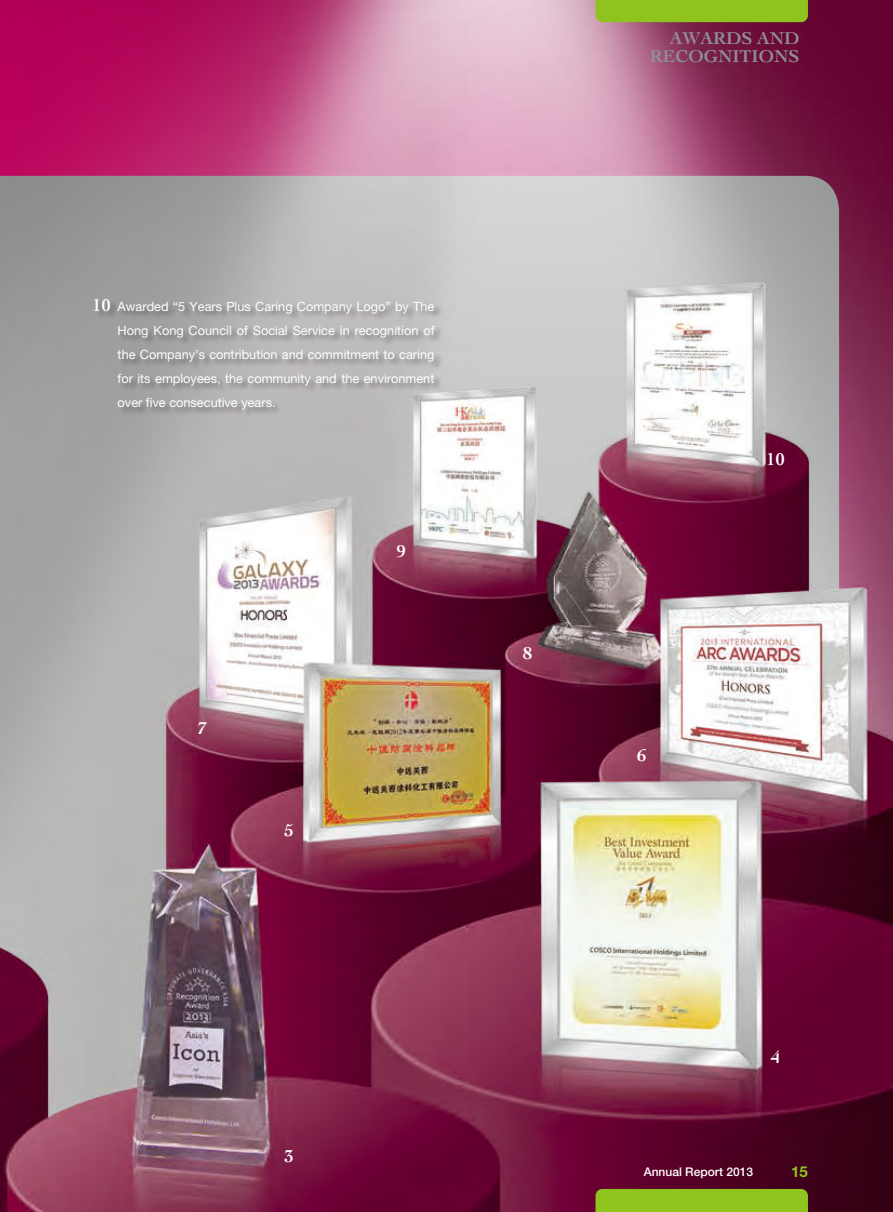
<style>
.page{position:relative;width:893px;height:1212px;background:#fff}
.page>*{position:absolute;margin:0;border:0;box-sizing:border-box;transform-origin:0 0}
.t1{font:700 18px/18px "Cochin LT Std";color:#8f9091;text-align:right}
.t2{font:700 18px "Cochin LT Std";color:#fff}
.t3{font:700 15px "Helvetica Neue LT Std";color:#8fc41f}
.t4{font:12.75px/24px "Helvetica Neue LT Std";color:#fff;text-align:justify}
.t5{font:500 12px "Helvetica Neue LT Std";color:#fff}
.s1{font-family:"Cochin LT Std";font-weight:700;font-size:18px}
</style>
<div class="page">
<img style="left:0;top:0;width:893px;height:1212px">
<div style="left:595px;top:1189px;width:213px;height:23px;background:#8fc41f"></div>
<div style="left:595px;top:0;width:213px;height:22px;background:#8fc41f"></div>
<div style="left:94px;top:299px;width:349px;height:119px;background:#231916;opacity:.4"></div>
<p class="t4" style="left:118px;top:294px;width:318px;text-indent:-25px"><span class="s1">10</span> Awarded “5 Years Plus Caring Company Logo” by The Hong Kong Council of Social Service in recognition of the Company’s contribution and commitment to caring for its employees, the community and the environment over five consecutive years.</p>
<h1 class="t2" style="left:198px;top:718px;width:11px">7</h1>
<h1 class="t2" style="left:285px;top:820px;width:11px">5</h1>
<h1 class="t2" style="left:397px;top:541px;width:11px">9</h1>
<h1 class="t2" style="left:523px;top:643px;width:11px">8</h1>
<h1 class="t2" style="left:285px;top:1145px;width:11px">3</h1>
<h1 class="t1" style="left:650px;top:29px;width:151px">AWARDS AND<br>RECOGNITIONS</h1>
<h1 class="t2" style="left:637px;top:745px;width:11px">6</h1>
<h1 class="t2" style="left:766px;top:448px;width:20px">10</h1>
<h1 class="t2" style="left:771px;top:1047px;width:11px">4</h1>
<p class="t5" style="left:644px;top:1165px;width:111px">Annual Report 2013</p>
<p class="t3" style="left:791px;top:1163px;width:18px">15</p>
</div>
